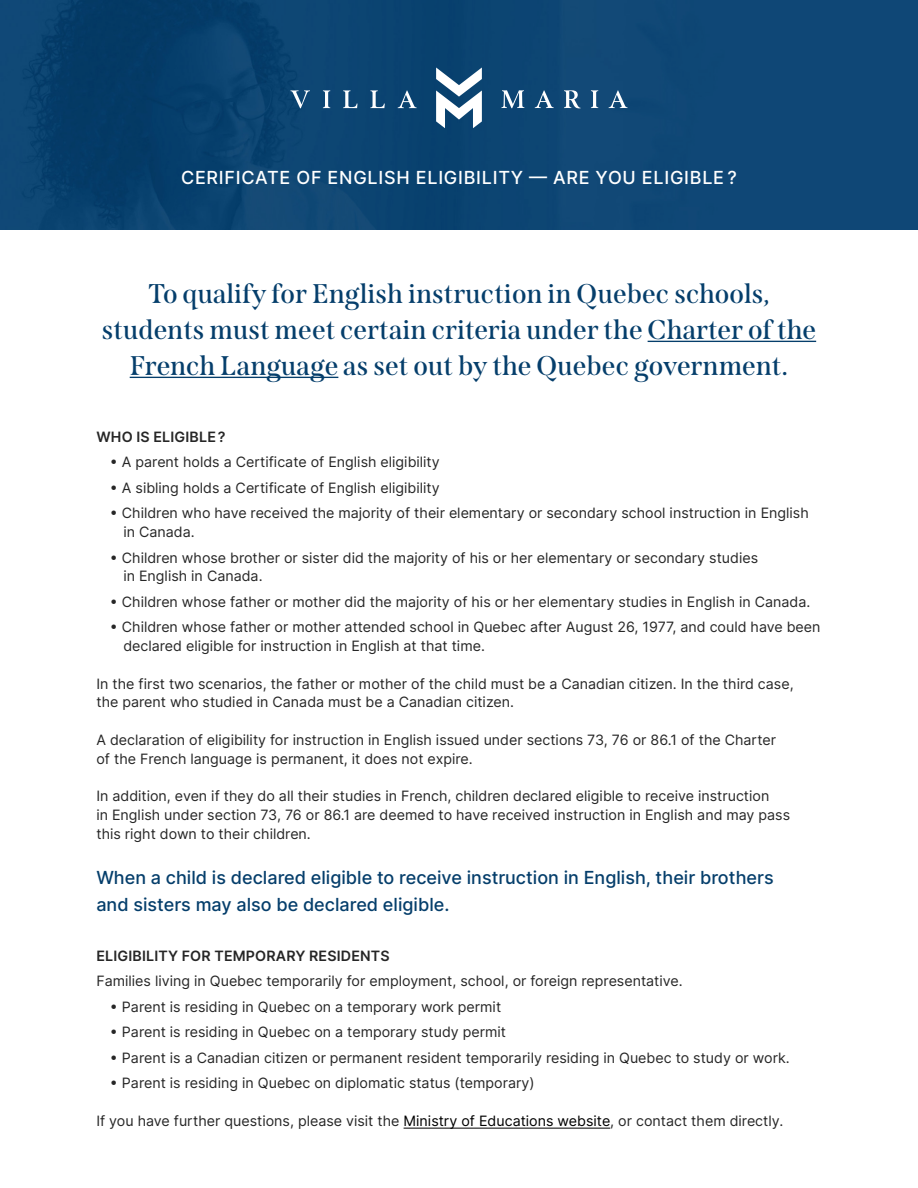
<style>
.page{position:relative;width:918px;height:1188px;background:#fff}
.page>*{position:absolute;margin:0;border:0;box-sizing:border-box;transform-origin:0 0}
.t1{font:600 27px/36px "Span";color:#053e6b;text-align:center}
.t2{font:500 18px/27px "Inter";color:#053e6b}
.t3{font:500 18px "Inter";letter-spacing:.04em;color:#fff}
.t4{font:14.25px/18.8px "Inter";color:#262626}
.t5{font:600 14.25px "Inter";letter-spacing:.01em;color:#262626}
.s1{color:#000}
</style>
<div class="page">
<div style="left:0;top:0;width:918px;height:230px;background:linear-gradient(to right,#073f6c,#114978)"></div>
<hr style="left:648px;top:341px;width:168px;height:1px;background:#053e6b">
<hr style="left:130px;top:377px;width:208px;height:1px;background:#053e6b">
<hr style="left:404px;top:1128px;width:206px;height:1px;background:#000">
<svg style="left:436px;top:67px;width:46px;height:61px"></svg>
<svg style="left:291px;top:90px;width:19px;height:18px"></svg>
<svg style="left:323px;top:90px;width:7px;height:18px"></svg>
<svg style="left:343px;top:90px;width:15px;height:18px"></svg>
<svg style="left:370px;top:90px;width:15px;height:18px"></svg>
<svg style="left:398px;top:90px;width:19px;height:18px"></svg>
<svg style="left:501px;top:90px;width:23px;height:18px"></svg>
<svg style="left:535px;top:90px;width:19px;height:18px"></svg>
<svg style="left:564px;top:90px;width:17px;height:18px"></svg>
<svg style="left:591px;top:90px;width:7px;height:18px"></svg>
<svg style="left:609px;top:90px;width:18px;height:18px"></svg>
<p class="t3" style="left:181px;top:164px;width:558px">CERIFICATE OF ENGLISH ELIGIBILITY — ARE YOU ELIGIBLE ?</p>
<h1 class="t1" style="left:102px;top:276px;width:716px">To qualify for English instruction in Quebec schools, students must meet certain criteria under the Charter of the<br>French Language as set out by the Quebec government.</h1>
<p class="t5" style="left:96px;top:426px;width:131px">WHO IS ELIGIBLE?</p>
<p class="t4" style="left:110px;top:452px;width:331px">• A parent holds a Certificate of English eligibility</p>
<p class="t4" style="left:110px;top:478px;width:331px">• A sibling holds a Certificate of English eligibility</p>
<p class="t4" style="left:123px;top:503px;width:687px;text-indent:-13px">• Children who have received the majority of their elementary or secondary school instruction in English in Canada.</p>
<p class="t4" style="left:123px;top:548px;width:636px;text-indent:-13px">• Children whose brother or sister did the majority of his or her elementary or secondary studies in English in Canada.</p>
<p class="t4" style="left:110px;top:592px;width:702px">• Children whose father or mother did the majority of his or her elementary studies in English in Canada.</p>
<p class="t4" style="left:123px;top:617px;width:699px;text-indent:-13px">• Children whose father or mother attended school in Quebec after August 26, 1977, and could have been declared eligible for instruction in English at that time.</p>
<p class="t4" style="left:96px;top:674px;width:699px">In the first two scenarios, the father or mother of the child must be a Canadian citizen. In the third case, the parent who studied in Canada must be a Canadian citizen.</p>
<p class="t4" style="left:96px;top:730px;width:681px">A declaration of eligibility for instruction in English issued under sections 73, 76 or 86.1 of the Charter of the French language is permanent, it does not expire.</p>
<p class="t4" style="left:96px;top:786px;width:695px">In addition, even if they do all their studies in French, children declared eligible to receive instruction<br>in English under section 73, 76 or 86.1 are deemed to have received instruction in English and may pass this right down to their children.</p>
<p class="t2" style="left:96px;top:863px;width:679px">When a child is declared eligible to receive instruction in English, their brothers and sisters may also be declared eligible.</p>
<p class="t5" style="left:96px;top:945px;width:295px">ELIGIBILITY FOR TEMPORARY RESIDENTS</p>
<p class="t4" style="left:96px;top:971px;width:588px">Families living in Quebec temporarily for employment, school, or foreign representative.</p>
<p class="t4" style="left:110px;top:997px;width:393px">• Parent is residing in Quebec on a temporary work permit</p>
<p class="t4" style="left:110px;top:1022px;width:398px">• Parent is residing in Quebec on a temporary study permit</p>
<p class="t4" style="left:110px;top:1048px;width:681px">• Parent is a Canadian citizen or permanent resident temporarily residing in Quebec to study or work.</p>
<p class="t4" style="left:110px;top:1073px;width:426px">• Parent is residing in Quebec on diplomatic status (temporary)</p>
<p class="t4" style="left:96px;top:1111px;width:688px">If you have further questions, please visit the <span class="s1">Ministry of Educations website</span>, or contact them directly.</p>
</div>
